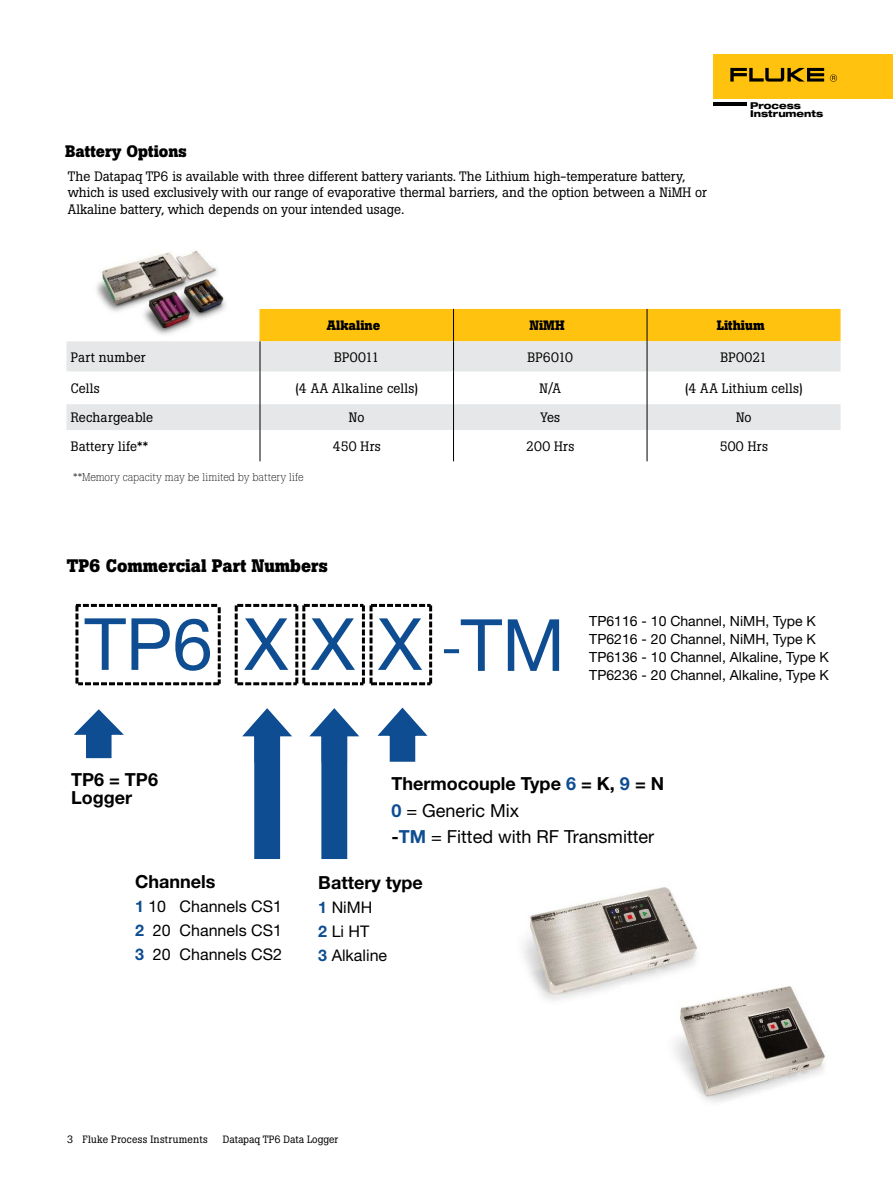
<style>
.page{position:relative;width:893px;height:1188px;background:#fff}
.page>*{position:absolute;margin:0;border:0;box-sizing:border-box;transform-origin:0 0}
.t1{font:72.15px "Helvetica Neue LT Pro";color:#0e4d91}
.t2{font:18px/26.1px "Helvetica Neue LT Pro";color:#000}
.t3{font:700 18px/18px "Helvetica Neue LT Pro";color:#000}
.t4{font:700 18px "Boton Pro";color:#000}
.t5{font:700 16.5px "Boton Pro";color:#000}
.t6{font:16.05px/24px "Helvetica Neue LT Pro";color:#000}
.t7{font:14.1px/18px "Helvetica Neue LT Pro";color:#000}
.t8{font:13.5px/16.2px "Boton Pro";color:#000}
.t9{font:13.5px "Boton Pro";letter-spacing:.03em;color:#000}
.t10{font:700 13.5px "Boton Pro";color:#000}
.t11{font:13.5px "Boton Pro";letter-spacing:.02em;color:#000}
.t12{font:300 11.25px "Boton Pro";letter-spacing:-.005em;color:#000}
.t13{font:10.5px "Boton Pro";letter-spacing:.03em;color:#000}
.t14{font:10.5px "Boton Pro";letter-spacing:.01em;color:#000}
.t15{font:800 expanded 9.45px/8.7px "Helvetica Neue LT Std";letter-spacing:-.005em;color:#000}
.s1{font-weight:700;color:#0e4d91}
.s2{font-weight:700}
</style>
<div class="page">
<hr style="left:713px;top:102px;width:34px;height:4px;background:#000">
<div style="left:713px;top:54px;width:180px;height:44px;background:#ffc20e"></div>
<svg style="left:730px;top:68px;width:94px;height:14px"></svg>
<svg style="left:830px;top:75px;width:7px;height:7px"></svg>
<div style="left:261px;top:309px;width:580px;height:32px;background:#ffc20e"></div>
<div style="left:66px;top:341px;width:775px;height:31px;background:#e6e7e8"></div>
<svg style="left:66px;top:372px;width:775px;height:89px"></svg>
<hr style="left:453px;top:309px;width:1px;height:32px;background:#000">
<hr style="left:647px;top:309px;width:1px;height:32px;background:#000">
<hr style="left:260px;top:341px;width:1px;height:31px;background:#000">
<hr style="left:453px;top:341px;width:1px;height:31px;background:#000">
<hr style="left:647px;top:341px;width:1px;height:31px;background:#000">
<hr style="left:260px;top:372px;width:1px;height:32px;background:#000">
<hr style="left:453px;top:372px;width:1px;height:32px;background:#000">
<hr style="left:647px;top:372px;width:1px;height:32px;background:#000">
<svg style="left:260px;top:404px;width:1px;height:26px"></svg>
<svg style="left:453px;top:404px;width:1px;height:26px"></svg>
<svg style="left:647px;top:404px;width:1px;height:26px"></svg>
<hr style="left:260px;top:430px;width:1px;height:31px;background:#000">
<hr style="left:453px;top:430px;width:1px;height:31px;background:#000">
<hr style="left:647px;top:430px;width:1px;height:31px;background:#000">
<hr style="left:260px;top:309px;width:1px;height:32px;background:#ffc20e">
<img style="left:96px;top:251px;width:130px;height:84px">
<svg style="left:444px;top:649px;width:15px;height:4px"></svg>
<svg style="left:73px;top:709px;width:51px;height:50px"></svg>
<svg style="left:377px;top:707px;width:51px;height:55px"></svg>
<svg style="left:235px;top:604px;width:197px;height:81px"></svg>
<svg style="left:75px;top:604px;width:146px;height:81px"></svg>
<svg style="left:242px;top:708px;width:50px;height:55px"></svg>
<div style="left:255px;top:733px;width:24px;height:125px;background:#0e4d91"></div>
<div style="left:254px;top:732px;width:26px;height:127px;border:3px solid #0e4d91"></div>
<svg style="left:309px;top:708px;width:51px;height:55px"></svg>
<div style="left:323px;top:733px;width:23px;height:125px;background:#0e4d91"></div>
<div style="left:321px;top:732px;width:26px;height:127px;border:3px solid #0e4d91"></div>
<img style="left:523px;top:887px;width:174px;height:114px">
<img style="left:622px;top:985px;width:204px;height:117px">
<p class="t5" style="left:65px;top:140px;width:123px">Battery Options</p>
<p class="t8" style="left:68px;top:168px;width:640px">The Datapaq TP6 is available with three different battery variants. The Lithium high-temperature battery, which is used exclusively with our range of evaporative thermal barriers, and the option between a NiMH or<br>Alkaline battery, which depends on your intended usage.</p>
<p class="t15" style="left:750px;top:101px;width:75px">Process<br>Instruments</p>
<p class="t10" style="left:327px;top:317px;width:55px">Alkaline</p>
<p class="t10" style="left:529px;top:317px;width:37px">NiMH</p>
<p class="t10" style="left:717px;top:317px;width:49px">Lithium</p>
<p class="t11" style="left:71px;top:348px;width:76px">Part number</p>
<p class="t8" style="left:334px;top:349px;width:47px">BP0011</p>
<p class="t8" style="left:527px;top:349px;width:47px">BP6010</p>
<p class="t8" style="left:720px;top:349px;width:48px">BP0021</p>
<p class="t8" style="left:71px;top:380px;width:31px">Cells</p>
<p class="t9" style="left:295px;top:379px;width:125px">(4 AA Alkaline cells)</p>
<p class="t8" style="left:540px;top:380px;width:23px">N/A</p>
<p class="t9" style="left:685px;top:379px;width:120px">(4 AA Lithium cells)</p>
<p class="t8" style="left:71px;top:409px;width:84px">Rechargeable</p>
<p class="t8" style="left:349px;top:409px;width:17px">No</p>
<p class="t8" style="left:540px;top:409px;width:21px">Yes</p>
<p class="t8" style="left:736px;top:409px;width:17px">No</p>
<p class="t8" style="left:71px;top:438px;width:79px">Battery life**</p>
<p class="t8" style="left:333px;top:438px;width:50px">450 Hrs</p>
<p class="t8" style="left:526px;top:438px;width:50px">200 Hrs</p>
<p class="t8" style="left:720px;top:438px;width:50px">500 Hrs</p>
<p class="t12" style="left:73px;top:470px;width:232px">**Memory capacity may be limited by battery life</p>
<h2 class="t4" style="left:67px;top:554px;width:262px">TP6 Commercial Part Numbers</h2>
<h1 class="t1" style="left:84px;top:600px;width:482px">TP6 X X X TM</h1>
<p class="t7" style="left:589px;top:612px;width:241px">TP6116 - 10 Channel, NiMH, Type K<br>TP6216 - 20 Channel, NiMH, Type K<br>TP6136 - 10 Channel, Alkaline, Type K</p>
<p class="t7" style="left:589px;top:666px;width:241px">TP6236 - 20 Channel, Alkaline, Type K</p>
<h2 class="t3" style="left:71px;top:770px;width:89px">TP6 = TP6<br>Logger</h2>
<h2 class="t3" style="left:135px;top:872px;width:82px">Channels</h2>
<p class="t6" style="left:135px;top:894px;width:149px;text-align:justify"><span class="s1">1</span> 10 Channels CS1<br><span class="s1">2</span> 20 Channels CS1<br><span class="s1">3</span> 20 Channels CS2</p>
<h2 class="t2" style="left:391px;top:770px;width:274px"><span class="s2">Thermocouple Type</span> <span class="s1">6</span> <span class="s2">= K,</span> <span class="s1">9</span> <span class="s2">= N<br></span><span class="s1">0</span> = Generic Mix<br><span class="s2">-</span><span class="s1">TM</span> = Fitted with RF Transmitter</h2>
<h2 class="t3" style="left:318px;top:873px;width:106px">Battery type</h2>
<p class="t6" style="left:318px;top:895px;width:70px"><span class="s1">1</span> NiMH<br><span class="s1">2</span> Li HT<br><span class="s1">3</span> Alkaline</p>
<p class="t13" style="left:67px;top:1133px;width:142px">3 Fluke Process Instruments</p>
<p class="t14" style="left:223px;top:1133px;width:117px">Datapaq TP6 Data Logger</p>
</div>
